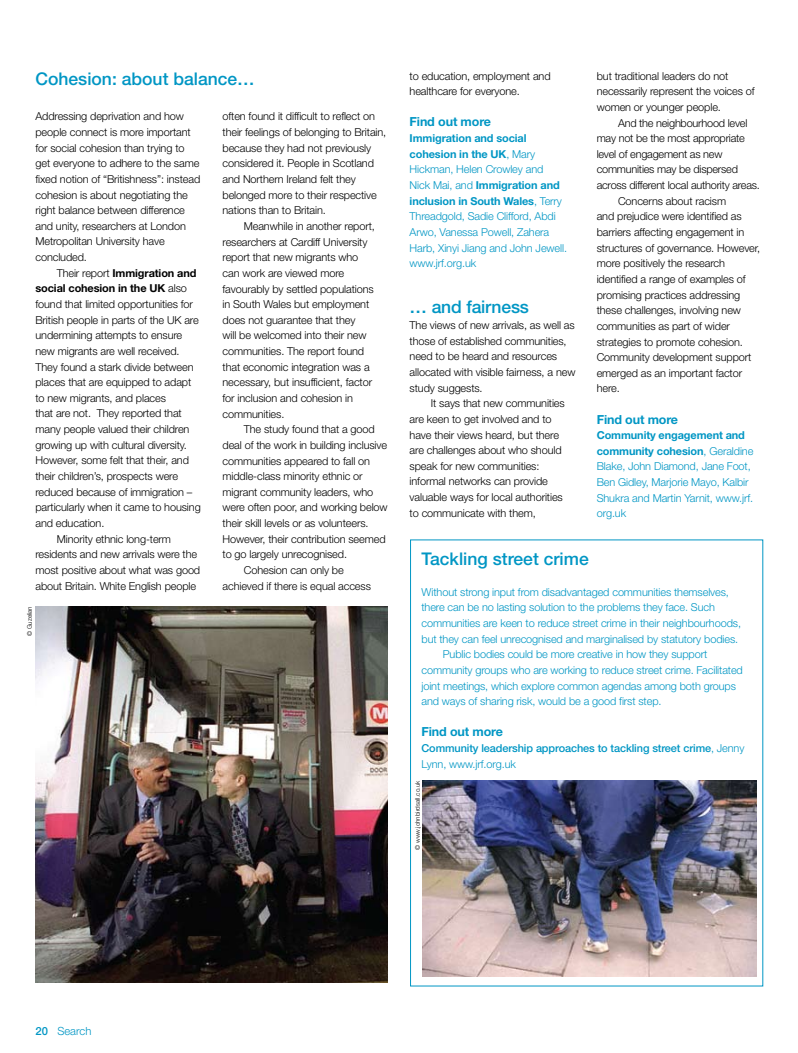
<style>
.page{position:relative;width:798px;height:1053px;background:#fff}
.page>*{position:absolute;margin:0;border:0;box-sizing:border-box;transform-origin:0 0}
.t1{font:500 17.5px "Helvetica Neue";color:#0096c4}
.t2{font:700 12.5px "Helvetica Neue";letter-spacing:-.01em;color:#0096c4}
.t3{font:300 11.25px "Helvetica Neue";color:#0096c4}
.t4{font:300 11px/15.6px "Helvetica Neue";letter-spacing:-.01em;color:#000}
.t5{font:300 11px/15.6px "Helvetica Neue";letter-spacing:-.01em;color:#0096c4}
.t6{font:500 11px/15.6px "Helvetica Neue";letter-spacing:-.01em;color:#0096c4}
.t7{font:700 11px "Helvetica Neue";letter-spacing:-.01em;color:#000}
.t8{font:300 6.25px "Helvetica Neue";color:#000}
.s1{font-weight:300}
.s2{font-weight:700}
.s3{font-weight:500}
</style>
<div class="page">
<img style="left:35px;top:606px;width:352px;height:375px">
<img style="left:422px;top:780px;width:333px;height:196px">
<h1 class="t1" style="left:35px;top:68px;width:221px">Cohesion: about balance…</h1>
<p class="t4" style="left:35px;top:108px;width:166px">Addressing deprivation and how people connect is more important for social cohesion than trying to get everyone to adhere to the same fixed notion of “Britishness”: instead cohesion is about negotiating the right balance between difference and unity, researchers at London<br>Metropolitan University have concluded.</p>
<p class="t7" style="left:57px;top:266px;width:141px"><span class="s1">Their report</span> Immigration and</p>
<p class="t7" style="left:35px;top:281px;width:153px">social cohesion in the UK <span class="s1">also</span></p>
<p class="t4" style="left:35px;top:296px;width:159px">found that limited opportunities for</p>
<p class="t4" style="left:35px;top:312px;width:165px">British people in parts of the UK are</p>
<p class="t4" style="left:35px;top:327px;width:148px">undermining attempts to ensure</p>
<p class="t4" style="left:35px;top:343px;width:146px">new migrants are well received.</p>
<p class="t4" style="left:35px;top:358px;width:159px">They found a stark divide between</p>
<p class="t4" style="left:35px;top:374px;width:157px">places that are equipped to adapt</p>
<p class="t4" style="left:35px;top:390px;width:132px">to new migrants, and places</p>
<p class="t4" style="left:35px;top:405px;width:148px">that are not. They reported that</p>
<p class="t4" style="left:35px;top:421px;width:155px">many people valued their children</p>
<p class="t4" style="left:35px;top:437px;width:153px">growing up with cultural diversity.</p>
<p class="t4" style="left:35px;top:452px;width:155px">However, some felt that their, and</p>
<p class="t4" style="left:35px;top:468px;width:144px">their children’s, prospects were</p>
<p class="t4" style="left:35px;top:483px;width:158px">reduced because of immigration –</p>
<p class="t4" style="left:35px;top:499px;width:167px">particularly when it came to housing</p>
<p class="t4" style="left:35px;top:515px;width:70px">and education.</p>
<p class="t4" style="left:57px;top:530px;width:116px">Minority ethnic long-term</p>
<p class="t4" style="left:35px;top:546px;width:163px">residents and new arrivals were the</p>
<p class="t4" style="left:35px;top:562px;width:166px">most positive about what was good</p>
<p class="t4" style="left:35px;top:577px;width:162px">about Britain. White English people</p>
<p class="t8" style="left:26px;top:636px;width:31px;rotate:-90deg">© Guzelian</p>
<p class="t4" style="left:222px;top:108px;width:165px">often found it difficult to reflect on their feelings of belonging to Britain, because they had not previously considered it. People in Scotland and Northern Ireland felt they belonged more to their respective nations than to Britain.</p>
<p class="t4" style="left:222px;top:218px;width:154px;text-indent:21px">Meanwhile in another report, researchers at Cardiff University report that new migrants who can work are viewed more favourably by settled populations in South Wales but employment does not guarantee that they<br>will be welcomed into their new communities. The report found that economic integration was a necessary, but insufficient, factor for inclusion and cohesion in communities.</p>
<p class="t4" style="left:244px;top:421px;width:132px">The study found that a good</p>
<p class="t4" style="left:222px;top:437px;width:166px">deal of the work in building inclusive</p>
<p class="t4" style="left:222px;top:452px;width:149px">communities appeared to fall on</p>
<p class="t4" style="left:222px;top:468px;width:141px">middle-class minority ethnic or</p>
<p class="t4" style="left:222px;top:484px;width:152px">migrant community leaders, who</p>
<p class="t4" style="left:222px;top:499px;width:166px">were often poor, and working below</p>
<p class="t4" style="left:222px;top:515px;width:147px">their skill levels or as volunteers.</p>
<p class="t4" style="left:222px;top:530px;width:164px">However, their contribution seemed</p>
<p class="t4" style="left:222px;top:546px;width:126px">to go largely unrecognised.</p>
<p class="t4" style="left:244px;top:562px;width:101px">Cohesion can only be</p>
<p class="t4" style="left:222px;top:577px;width:150px">achieved if there is equal access</p>
<p class="t4" style="left:409px;top:68px;width:142px">to education, employment and healthcare for everyone.</p>
<p class="t2" style="left:409px;top:114px;width:83px">Find out more</p>
<p class="t5" style="left:409px;top:130px;width:159px"><span class="s2">Immigration and social cohesion in the UK</span>, Mary<br>Hickman, Helen Crowley and<br>Nick Mai, and <span class="s2">Immigration and inclusion in South Wales</span>, Terry<br>Threadgold, Sadie Clifford, Abdi<br>Arwo, Vanessa Powell, Zahera<br>Harb, Xinyi Jiang and John Jewell. www.jrf.org.uk</p>
<h1 class="t1" style="left:409px;top:297px;width:121px">… and fairness</h1>
<p class="t4" style="left:409px;top:317px;width:167px">The views of new arrivals, as well as those of established communities, need to be heard and resources allocated with visible fairness, a new study suggests.</p>
<p class="t4" style="left:409px;top:395px;width:157px;text-indent:21px">It says that new communities are keen to get involved and to have their views heard, but there are challenges about who should speak for new communities: informal networks can provide valuable ways for local authorities to communicate with them,</p>
<p class="t4" style="left:596px;top:68px;width:159px">but traditional leaders do not necessarily represent the voices of women or younger people.</p>
<p class="t4" style="left:617px;top:115px;width:131px">And the neighbourhood level</p>
<p class="t4" style="left:596px;top:130px;width:150px">may not be the most appropriate</p>
<p class="t4" style="left:596px;top:146px;width:127px">level of engagement as new</p>
<p class="t4" style="left:596px;top:161px;width:143px">communities may be dispersed</p>
<p class="t4" style="left:596px;top:177px;width:165px">across different local authority areas.</p>
<p class="t4" style="left:617px;top:193px;width:110px">Concerns about racism</p>
<p class="t4" style="left:596px;top:208px;width:146px">and prejudice were identified as</p>
<p class="t4" style="left:596px;top:224px;width:149px">barriers affecting engagement in</p>
<p class="t4" style="left:596px;top:240px;width:165px">structures of governance. However,</p>
<p class="t4" style="left:596px;top:255px;width:130px">more positively the research</p>
<p class="t4" style="left:596px;top:271px;width:150px">identified a range of examples of</p>
<p class="t4" style="left:596px;top:286px;width:145px">promising practices addressing</p>
<p class="t4" style="left:596px;top:302px;width:146px">these challenges, involving new</p>
<p class="t4" style="left:596px;top:318px;width:135px">communities as part of wider</p>
<p class="t4" style="left:596px;top:333px;width:148px">strategies to promote cohesion.</p>
<p class="t4" style="left:596px;top:349px;width:156px">Community development support</p>
<p class="t4" style="left:596px;top:365px;width:147px">emerged as an important factor</p>
<p class="t4" style="left:596px;top:380px;width:25px">here.</p>
<p class="t2" style="left:596px;top:411px;width:83px">Find out more</p>
<p class="t5" style="left:596px;top:427px;width:158px"><span class="s2">Community engagement and community cohesion</span>, Geraldine<br>Blake, John Diamond, Jane Foot,<br>Ben Gidley, Marjorie Mayo, Kalbir<br>Shukra and Martin Yarnit, www.jrf. org.uk</p>
<h1 class="t1" style="left:421px;top:548px;width:169px">Tackling street crime</h1>
<p class="t5" style="left:421px;top:583px;width:309px">Without strong input from disadvantaged communities themselves,</p>
<p class="t5" style="left:421px;top:599px;width:295px">there can be no lasting solution to the problems they face. Such</p>
<p class="t5" style="left:421px;top:615px;width:321px">communities are keen to reduce street crime in their neighbourhoods,</p>
<p class="t5" style="left:421px;top:630px;width:318px">but they can feel unrecognised and marginalised by statutory bodies.</p>
<p class="t5" style="left:442px;top:646px;width:266px">Public bodies could be more creative in how they support</p>
<p class="t5" style="left:421px;top:662px;width:323px">community groups who are working to reduce street crime. Facilitated</p>
<p class="t5" style="left:421px;top:677px;width:316px">joint meetings, which explore common agendas among both groups</p>
<p class="t5" style="left:421px;top:693px;width:241px">and ways of sharing risk, would be a good first step.</p>
<p class="t2" style="left:421px;top:724px;width:83px">Find out more</p>
<p class="t6" style="left:421px;top:740px;width:324px">Community leadership approaches to tackling street crime<span class="s1">, Jenny<br>Lynn, www.jrf.org.uk</span></p>
<p class="t8" style="left:413px;top:849px;width:70px;rotate:-90deg">© www.johnbirdsall.co.uk</p>
<p class="t3" style="left:35px;top:1024px;width:57px"><span class="s3">20</span> Search</p>
</div>
